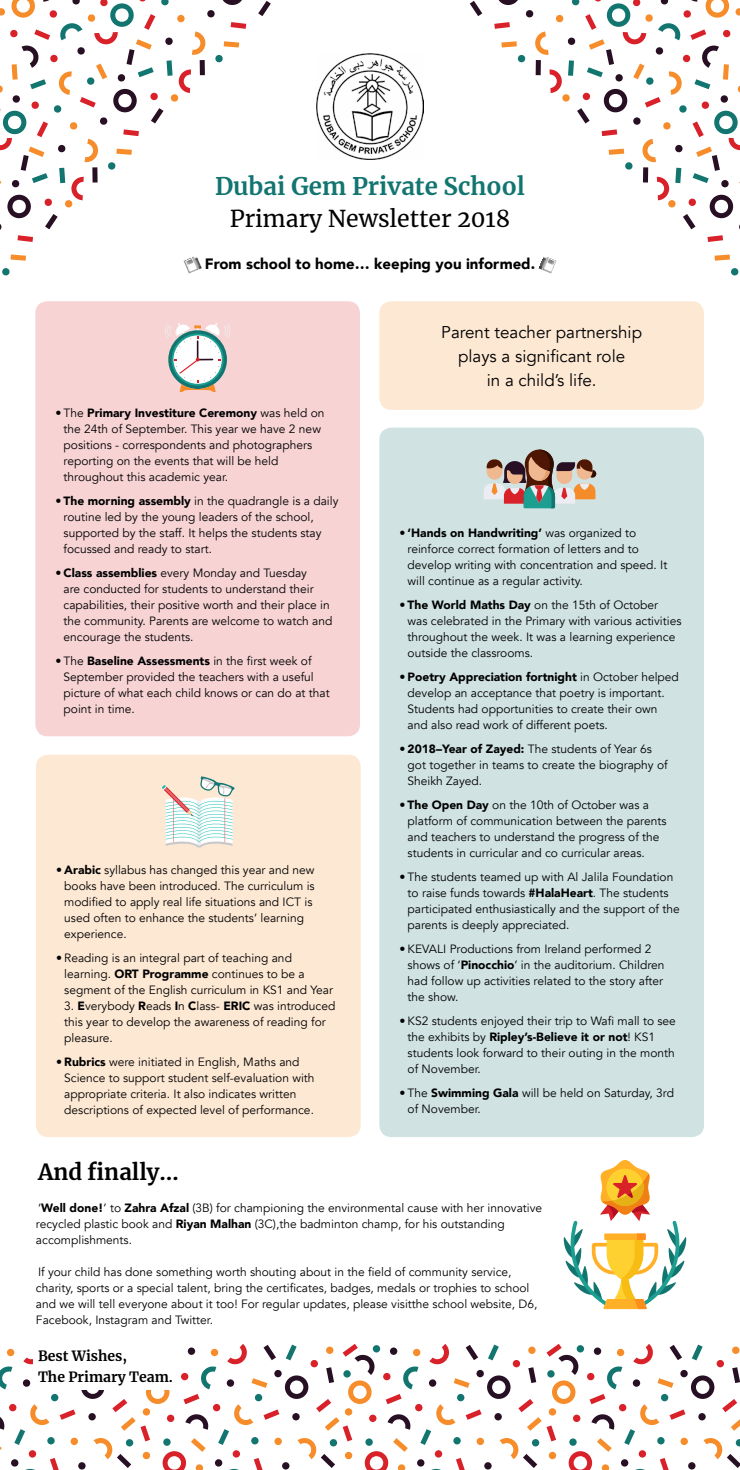
<style>
.page{position:relative;width:740px;height:1470px;background:#fff}
.page>*{position:absolute;margin:0;border:0;box-sizing:border-box;transform-origin:0 0}
.t1{font:700 24px "Merriweather";color:#127570}
.t2{font:23px "Merriweather";color:#000}
.t3{font:700 22.1px "Merriweather";color:#000}
.t4{font:17px/24px "Avenir";color:#000;text-align:center}
.t5{font:900 15px "Avenir";color:#000}
.t6{font:700 14px/21px "Merriweather";color:#000}
.t7{font:12px/16px "Avenir";color:#000}
.s1{font-weight:900}
</style>
<div class="page">
<div style="left:379px;top:301px;width:325px;height:109px;background:#fde8d4;border-radius:12px"></div>
<img style="left:184px;top:256px;width:18px;height:18px">
<img style="left:538px;top:256px;width:18px;height:18px">
<svg style="left:282px;top:1462px;width:7px;height:8px"></svg>
<div style="left:274px;top:1438px;width:8px;height:7px;background:#f68c2a;border-radius:50%"></div>
<div style="left:274px;top:1370px;width:8px;height:7px;background:#281024;border-radius:50%"></div>
<svg style="left:0;top:1344px;width:279px;height:126px"></svg>
<div style="left:717px;top:1360px;width:7px;height:7px;background:#d82129;border-radius:50%"></div>
<svg style="left:692px;top:1345px;width:11px;height:15px"></svg>
<div style="left:732px;top:1347px;width:7px;height:7px;background:#f68c2a;border-radius:50%"></div>
<svg style="left:688px;top:1462px;width:8px;height:8px"></svg>
<div style="left:681px;top:1438px;width:7px;height:7px;background:#f68c2a;border-radius:50%"></div>
<svg style="left:691px;top:1367px;width:49px;height:101px"></svg>
<div style="left:680px;top:1370px;width:8px;height:7px;background:#281024;border-radius:50%"></div>
<svg style="left:285px;top:1344px;width:400px;height:126px"></svg>
<img style="left:317px;top:53px;width:106px;height:106px">
<svg style="left:11px;top:255px;width:15px;height:6px"></svg>
<svg style="left:2px;top:268px;width:8px;height:8px"></svg>
<svg style="left:258px;top:1px;width:13px;height:15px"></svg>
<svg style="left:0;top:0;width:246px;height:242px"></svg>
<svg style="left:715px;top:255px;width:15px;height:6px"></svg>
<svg style="left:731px;top:268px;width:8px;height:8px"></svg>
<svg style="left:470px;top:1px;width:12px;height:15px"></svg>
<svg style="left:494px;top:0;width:246px;height:242px"></svg>
<div style="left:35px;top:301px;width:325px;height:435px;background:#f7d3d4;border-radius:12px"></div>
<svg style="left:165px;top:323px;width:65px;height:69px"></svg>
<div style="left:36px;top:755px;width:325px;height:382px;background:#fde8d4;border-radius:12px"></div>
<svg style="left:162px;top:776px;width:73px;height:72px"></svg>
<svg style="left:563px;top:1160px;width:124px;height:149px"></svg>
<div style="left:33px;top:1342px;width:145px;height:48px;background:#fff"></div>
<div style="left:379px;top:428px;width:325px;height:709px;background:#d0e3e2;border-radius:12px"></div>
<svg style="left:484px;top:450px;width:111px;height:58px"></svg>
<h1 class="t1" style="left:215px;top:170px;width:311px">Dubai Gem Private School</h1>
<h2 class="t2" style="left:230px;top:203px;width:282px">Primary Newsletter 2018</h2>
<p class="t5" style="left:205px;top:251px;width:332px">From school to home… keeping you informed.</p>
<p class="t7" style="left:64px;top:406px;width:262px;text-indent:-8px">• The <span class="s1">Primary Investiture Ceremony</span> was held on the 24th of September. This year we have 2 new positions - correspondents and photographers reporting on the events that will be held throughout this academic year.</p>
<p class="t7" style="left:64px;top:494px;width:276px;text-indent:-8px"><span class="s1">• The morning assembly</span> in the quadrangle is a daily routine led by the young leaders of the school, supported by the staff It. helps the students stay focussed and ready to start.</p>
<p class="t7" style="left:64px;top:566px;width:270px;text-indent:-8px"><span class="s1">• Class assemblies</span> every Monday and Tuesday<br>are conducted for students to understand their capabilities, their positive worth and their place in the community. Parents are welcome to watch and encourage the students.</p>
<p class="t7" style="left:64px;top:654px;width:268px;text-indent:-8px">• The <span class="s1">Baseline Assessments</span> in the first week of September provided the teachers with a useful picture of what each child knows or can do at that point in time.</p>
<p class="t7" style="left:64px;top:862px;width:252px;text-indent:-8px"><span class="s1">• Arabic</span> syllabus has changed this year and new books have been introduced. The curriculum is modified to apply real life situations and ICT is used often to enhance the students’ learning experience.</p>
<p class="t7" style="left:64px;top:950px;width:270px;text-indent:-8px">• Reading is an integral part of teaching and learning. <span class="s1">ORT Programme</span> continues to be a segment of the English curriculum in KS1 and Year</p>
<p class="t7" style="left:64px;top:998px;width:273px">3. <span class="s1">E</span>verybody <span class="s1">R</span>eads <span class="s1">I</span>n <span class="s1">C</span>lass- <span class="s1">ERIC</span> was introduced this year to develop the awareness of reading for pleasure.</p>
<p class="t7" style="left:64px;top:1054px;width:252px;text-indent:-8px"><span class="s1">• Rubrics</span> were initiated in English, Maths and Science to support student self-evaluation with appropriate criteria It. also indicates written descriptions of expected level of performance.</p>
<h3 class="t4" style="left:441px;top:321px;width:202px">Parent teacher partnership plays a significant role<br>in a childs’ life.</h3>
<p class="t7" style="left:408px;top:525px;width:261px;text-indent:-8px"><span class="s1">• ‘Hands on Handwriting’</span> was organized to reinforce correct formation of letters and to develop writing with concentration and speed It. will continue as a regular activity.</p>
<p class="t7" style="left:408px;top:597px;width:275px;text-indent:-8px"><span class="s1">• The World Maths Day</span> on the 15th of October<br>was celebrated in the Primary with various activities throughout the week It. was a learning experience outside the classrooms.</p>
<p class="t7" style="left:408px;top:669px;width:273px;text-indent:-8px"><span class="s1">• Poetry Appreciation fortnight</span> in October helped develop an acceptance that poetry is important.<br>Students had opportunities to create their own and also read work of different poets.</p>
<p class="t7" style="left:408px;top:741px;width:262px;text-indent:-8px"><span class="s1">• 2018–Year of Zayed:</span> The students of Year s6 got together in teams to create the biography of<br>Sheikh Zayed.</p>
<p class="t7" style="left:408px;top:797px;width:260px;text-indent:-8px"><span class="s1">• The Open Day</span> on the 10th of October was a platform of communication between the parents and teachers to understand the progress of the students in curricular and co curricular areas.</p>
<p class="t7" style="left:408px;top:869px;width:274px;text-indent:-8px">• The students teamed up with Al Jalila Foundation to raise funds towards <span class="s1">#HalaHeart</span>. The students participated enthusiastically and the support of the parents is deeply appreciated.</p>
<p class="t7" style="left:408px;top:941px;width:258px;text-indent:-8px">• KEVALI Productions from Ireland performed 2 shows of ‘<span class="s1">Pinocchio</span>’ in the auditorium. Children had follow up activities related to the story after the show.</p>
<p class="t7" style="left:408px;top:1013px;width:270px;text-indent:-8px">• KS2 students enjoyed their trip to Wafi mall to see the exhibits by <span class="s1">Ripley -s’ Believe it or not</span>! KS1 students look forward to their outing in the month of November.</p>
<p class="t7" style="left:408px;top:1085px;width:268px;text-indent:-8px">• The <span class="s1">Swimming Gala</span> will be held on Saturday 3, rd of November.</p>
<h3 class="t3" style="left:38px;top:1157px;width:142px">And finally...</h3>
<p class="t7" style="left:36px;top:1200px;width:508px">‘<span class="s1">Well done!</span>’ to <span class="s1">Zahra Afzal</span> B3( ) for championing the environmental cause with her innovative recycled plastic book and <span class="s1">Riyan Malhan</span> C3( ,) the badminton champ, for his outstanding accomplishments.</p>
<p class="t7" style="left:36px;top:1264px;width:503px">If your child has done something worth shouting about in the field of community service, charity, sports or a special talent, bring the certificates, badges, medals or trophies to school and we will tell everyone about it too! For regular updates, please visitthe school website D, 6, Facebook, Instagram and Twitter.</p>
<p class="t6" style="left:38px;top:1345px;width:136px">Best Wishes,<br>The Primary Team.</p>
</div>
